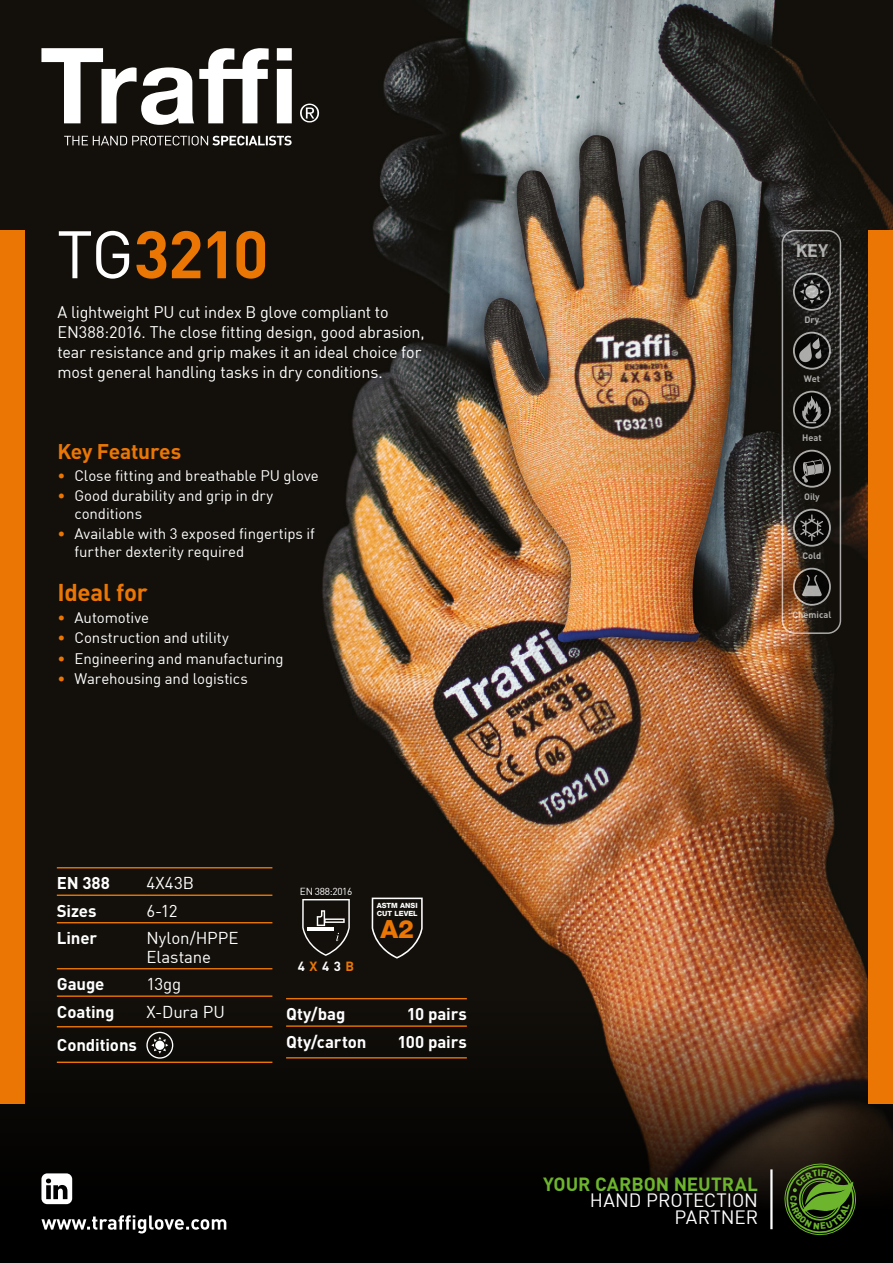
<style>
.page{position:relative;width:893px;height:1263px;background:#fff}
.page>*{position:absolute;margin:0;border:0;box-sizing:border-box;transform-origin:0 0}
.t1{font:700 66px "DIN";color:#eb7604}
.t2{font:800 25.2px "Helvetica Neue LT Std";color:#eb7604}
.t3{font:700 24px "DIN";letter-spacing:-.01em;color:#eb7604}
.t4{font:700 21px "DIN";letter-spacing:-.015em;color:#eb7604}
.t5{font:18.9px/16.6px "DIN";color:#fff;text-align:right}
.t6{font:700 18.9px "DIN";color:#6cb52d}
.t7{font:700 18px "DIN";color:#fff}
.t8{font:700 16.8px "DIN";letter-spacing:-.005em;color:#fff}
.t9{font:16.8px/18.6px "DIN";letter-spacing:-.005em;color:#fff}
.t10{font:16.5px/19.8px "DIN";letter-spacing:-.01em;color:#fff}
.t11{font:15px/18px "DIN";letter-spacing:-.005em;color:#fff}
.t12{font:700 13.2px "DIN";color:#fff}
.t13{font:10.05px "DIN";letter-spacing:-.03em;color:#fff}
.t14{font:700 9.15px "DIN";color:#fff}
.t15{font:800 7.2px/8.6px "Helvetica Neue LT Std";color:#fff}
.s1{font-weight:400;color:#fff}
.s2{color:#eb7604}
</style>
<div class="page">
<img style="left:0;top:0;width:893px;height:1001px">
<svg style="left:0;top:1001px;width:893px;height:262px;background:#191009"></svg>
<svg style="left:41px;top:1215px;width:185px;height:18px"></svg>
<svg style="left:41px;top:1173px;width:31px;height:31px"></svg>
<svg style="left:41px;top:48px;width:251px;height:77px"></svg>
<svg style="left:300px;top:104px;width:19px;height:18px"></svg>
<svg style="left:64px;top:136px;width:228px;height:9px;background:#62605d"></svg>
<hr style="left:770px;top:1169px;width:3px;height:60px;background:#fff">
<div style="left:868px;top:230px;width:25px;height:874px;background:#eb7604"></div>
<div style="left:0;top:230px;width:24px;height:874px;background:#eb7604"></div>
<div style="left:463px;top:114px;width:295px;height:549px;background:#000;opacity:.75"></div>
<img style="left:483px;top:135px;width:254px;height:507px">
<svg style="left:794px;top:274px;width:36px;height:36px"></svg>
<div style="left:793px;top:273px;width:38px;height:38px;border:2px solid #fff;border-radius:50%"></div>
<svg style="left:800px;top:280px;width:24px;height:24px"></svg>
<svg style="left:794px;top:392px;width:36px;height:36px"></svg>
<div style="left:793px;top:391px;width:38px;height:38px;border:2px solid #fff;border-radius:50%"></div>
<svg style="left:802px;top:396px;width:20px;height:27px"></svg>
<div style="left:793px;top:509px;width:38px;height:38px;border:2px solid #fff;border-radius:50%"></div>
<svg style="left:795px;top:511px;width:34px;height:34px"></svg>
<svg style="left:794px;top:569px;width:36px;height:36px"></svg>
<div style="left:793px;top:568px;width:38px;height:38px;border:2px solid #fff;border-radius:50%"></div>
<svg style="left:802px;top:575px;width:20px;height:21px"></svg>
<div style="left:793px;top:332px;width:38px;height:38px;border:2px solid #fff;border-radius:50%"></div>
<svg style="left:795px;top:334px;width:34px;height:34px"></svg>
<div style="left:793px;top:450px;width:38px;height:38px;border:2px solid #fff;border-radius:50%"></div>
<svg style="left:795px;top:452px;width:34px;height:34px"></svg>
<div style="left:782px;top:230px;width:59px;height:404px;border:2px solid #fff;border-radius:13px"></div>
<hr style="left:57px;top:867px;width:215px;height:1px;background:#eb7604">
<hr style="left:57px;top:894px;width:215px;height:2px;background:#eb7604">
<hr style="left:57px;top:922px;width:215px;height:1px;background:#eb7604">
<hr style="left:57px;top:968px;width:215px;height:1px;background:#eb7604">
<hr style="left:57px;top:995px;width:215px;height:2px;background:#eb7604">
<hr style="left:57px;top:1026px;width:215px;height:1px;background:#eb7604">
<hr style="left:57px;top:1061px;width:215px;height:2px;background:#eb7604">
<div style="left:146px;top:1032px;width:27px;height:27px;border:1px solid #fff;border-radius:50%"></div>
<svg style="left:151px;top:1037px;width:17px;height:17px"></svg>
<svg style="left:302px;top:899px;width:48px;height:57px;background:#3d3b37"></svg>
<hr style="left:286px;top:998px;width:181px;height:1px;background:#eb7604">
<hr style="left:286px;top:1025px;width:181px;height:2px;background:#eb7604">
<hr style="left:286px;top:1057px;width:181px;height:1px;background:#eb7604">
<svg style="left:372px;top:897px;width:51px;height:61px;background:#282521"></svg>
<svg style="left:782px;top:1161px;width:76px;height:76px;background:#283d11"></svg>
<h1 class="t1" style="left:57px;top:211px;width:213px"><span class="s1">TG</span>3210</h1>
<p class="t10" style="left:57px;top:302px;width:369px">A lightweight PU cut index B glove compliant to EN388:2016. The close fitting design, good abrasion, tear resistance and grip makes it an ideal choice for most general handling tasks in dry conditions.</p>
<h3 class="t4" style="left:57px;top:438px;width:125px">Key Features</h3>
<p class="t11" style="left:57px;top:466px;width:263px"><span class="s2">•</span> Close fitting and breathable PU glove</p>
<p class="t11" style="left:74px;top:487px;width:200px;text-indent:-17px"><span class="s2">•</span> Good durability and grip in dry conditions</p>
<p class="t11" style="left:74px;top:525px;width:242px;text-indent:-17px"><span class="s2">•</span> Available with 3 exposed fingertips if further dexterity required</p>
<h3 class="t3" style="left:57px;top:577px;width:92px">Ideal for</h3>
<p class="t11" style="left:57px;top:609px;width:93px"><span class="s2">•</span> Automotive</p>
<p class="t11" style="left:57px;top:629px;width:173px"><span class="s2">•</span> Construction and utility</p>
<p class="t11" style="left:57px;top:649px;width:228px"><span class="s2">•</span> Engineering and manufacturing</p>
<p class="t11" style="left:57px;top:669px;width:192px"><span class="s2">•</span> Warehousing and logistics</p>
<p class="t8" style="left:57px;top:872px;width:55px">EN 388</p>
<p class="t9" style="left:146px;top:874px;width:49px">4X43B</p>
<p class="t8" style="left:57px;top:900px;width:41px">Sizes</p>
<p class="t9" style="left:146px;top:901px;width:33px">6-12</p>
<p class="t8" style="left:57px;top:927px;width:42px">Liner</p>
<p class="t9" style="left:146px;top:929px;width:94px">Nylon/HPPE<br>Elastane</p>
<p class="t8" style="left:57px;top:973px;width:49px">Gauge</p>
<p class="t9" style="left:146px;top:975px;width:36px">13gg</p>
<p class="t8" style="left:57px;top:1001px;width:59px">Coating</p>
<p class="t9" style="left:146px;top:1002px;width:80px">X-Dura PU</p>
<p class="t8" style="left:57px;top:1034px;width:82px">Conditions</p>
<p class="t13" style="left:300px;top:885px;width:54px">EN 388:2016</p>
<p class="t12" style="left:298px;top:957px;width:58px">4 <span class="s2">X</span> 4 3 <span class="s2">B</span></p>
<p class="t15" style="left:377px;top:901px;width:42px">ASTM ANSI<br>CUT LEVEL</p>
<h2 class="t2" style="left:380px;top:914px;width:35px">A2</h2>
<p class="t8" style="left:286px;top:1003px;width:61px">Qty/bag</p>
<p class="t8" style="left:407px;top:1003px;width:62px">10 pairs</p>
<p class="t8" style="left:286px;top:1031px;width:82px">Qty/carton</p>
<p class="t8" style="left:398px;top:1031px;width:71px">100 pairs</p>
<p class="t7" style="left:795px;top:239px;width:35px">KEY</p>
<p class="t14" style="left:804px;top:314px;width:16px">Dry</p>
<p class="t14" style="left:804px;top:373px;width:18px">Wet</p>
<p class="t14" style="left:802px;top:432px;width:21px">Heat</p>
<p class="t14" style="left:804px;top:491px;width:17px">Oily</p>
<p class="t14" style="left:802px;top:550px;width:20px">Cold</p>
<p class="t14" style="left:792px;top:609px;width:40px">Chemical</p>
<p class="t6" style="left:543px;top:1171px;width:216px">YOUR CARBON NEUTRAL</p>
<p class="t5" style="left:590px;top:1192px;width:170px">HAND PROTECTION<br>PARTNER</p>
</div>
